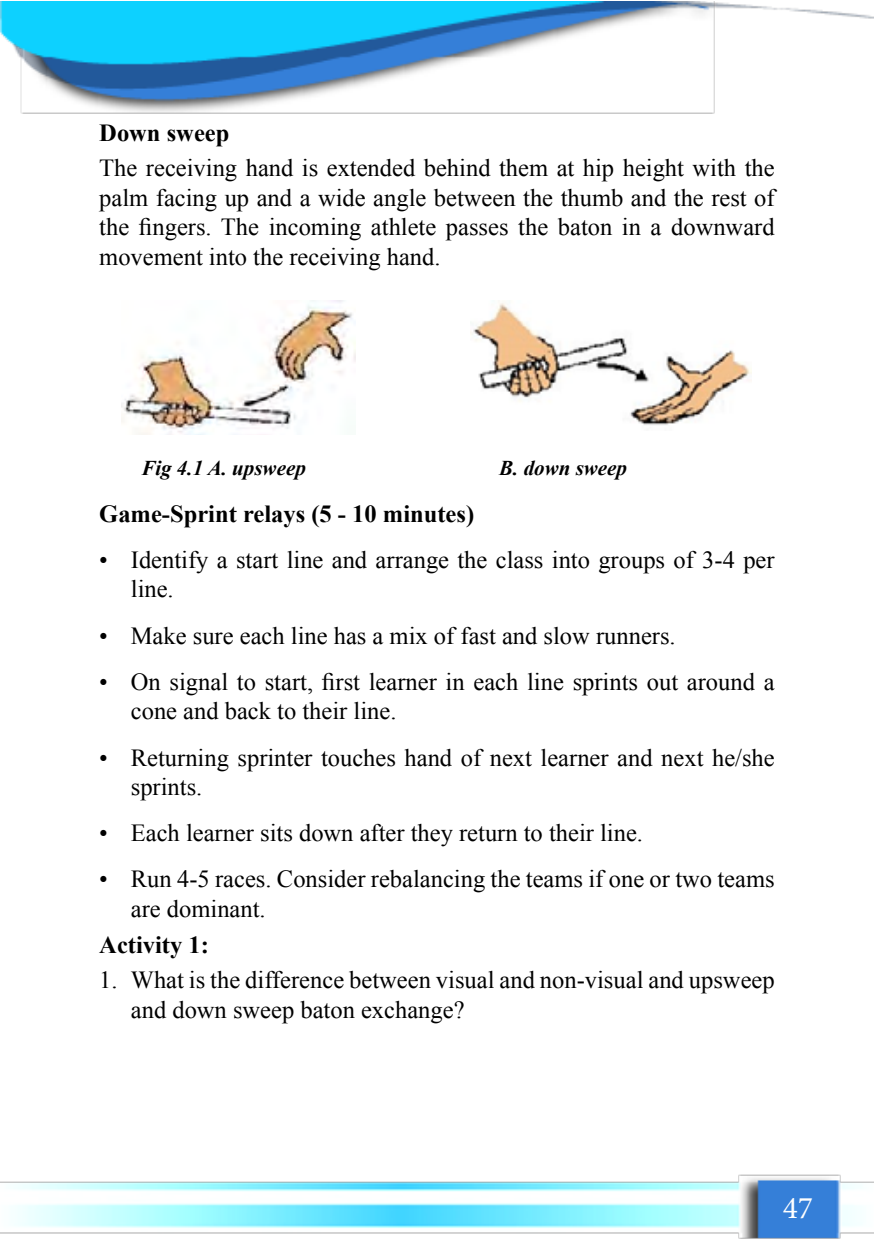
<style>
.page{position:relative;width:874px;height:1241px;background:#fff}
.page>*{position:absolute;margin:0;border:0;box-sizing:border-box;transform-origin:0 0}
.t1{font:31.5px "Minion Pro";color:#fff}
.t2{font:24.5px/29.4px "Times New Roman";color:#000}
.t3{font:700 24.5px "Times New Roman";color:#000}
.t4{font:italic 700 21px "Times New Roman";color:#000}
</style>
<div class="page">
<img style="left:0;top:1px;width:873px;height:1238px">
<img style="left:122px;top:300px;width:233px;height:134px">
<img style="left:470px;top:300px;width:281px;height:130px">
<p class="t3" style="left:99px;top:115px;width:131px">Down sweep</p>
<p class="t2" style="left:99px;top:153px;width:676px;text-align:justify">The receiving hand is extended behind them at hip height with the palm facing up and a wide angle between the thumb and the rest of the fingers. The incoming athlete passes the baton in a downward movement into the receiving hand.</p>
<p class="t4" style="left:141px;top:453px;width:166px">Fig 4.1 A. upsweep</p>
<p class="t4" style="left:499px;top:453px;width:129px">B. down sweep</p>
<p class="t3" style="left:99px;top:496px;width:376px">Game-Sprint relays (5 - 10 minutes)</p>
<p class="t2" style="left:131px;top:544px;width:645px;text-indent:-32px">• Identify a start line and arrange the class into groups of 3-4 per line.</p>
<p class="t2" style="left:99px;top:620px;width:577px">• Make sure each line has a mix of fast and slow runners.</p>
<p class="t2" style="left:131px;top:666px;width:645px;text-indent:-32px">• On signal to start, first learner in each line sprints out around a cone and back to their line.</p>
<p class="t2" style="left:131px;top:741px;width:645px;text-indent:-32px">• Returning sprinter touches hand of next learner and next he/she sprints.</p>
<p class="t2" style="left:99px;top:817px;width:545px">• Each learner sits down after they return to their line.</p>
<p class="t2" style="left:131px;top:863px;width:645px;text-indent:-32px">• Run 4-5 races. Consider rebalancing the teams if one or two teams are dominant.</p>
<p class="t3" style="left:99px;top:926px;width:111px">Activity 1:</p>
<p class="t2" style="left:131px;top:964px;width:645px;text-indent:-32px">1. What is the difference between visual and non-visual and upsweep and down sweep baton exchange?</p>
<p class="t1" style="left:782px;top:1186px;width:32px">47</p>
</div>
